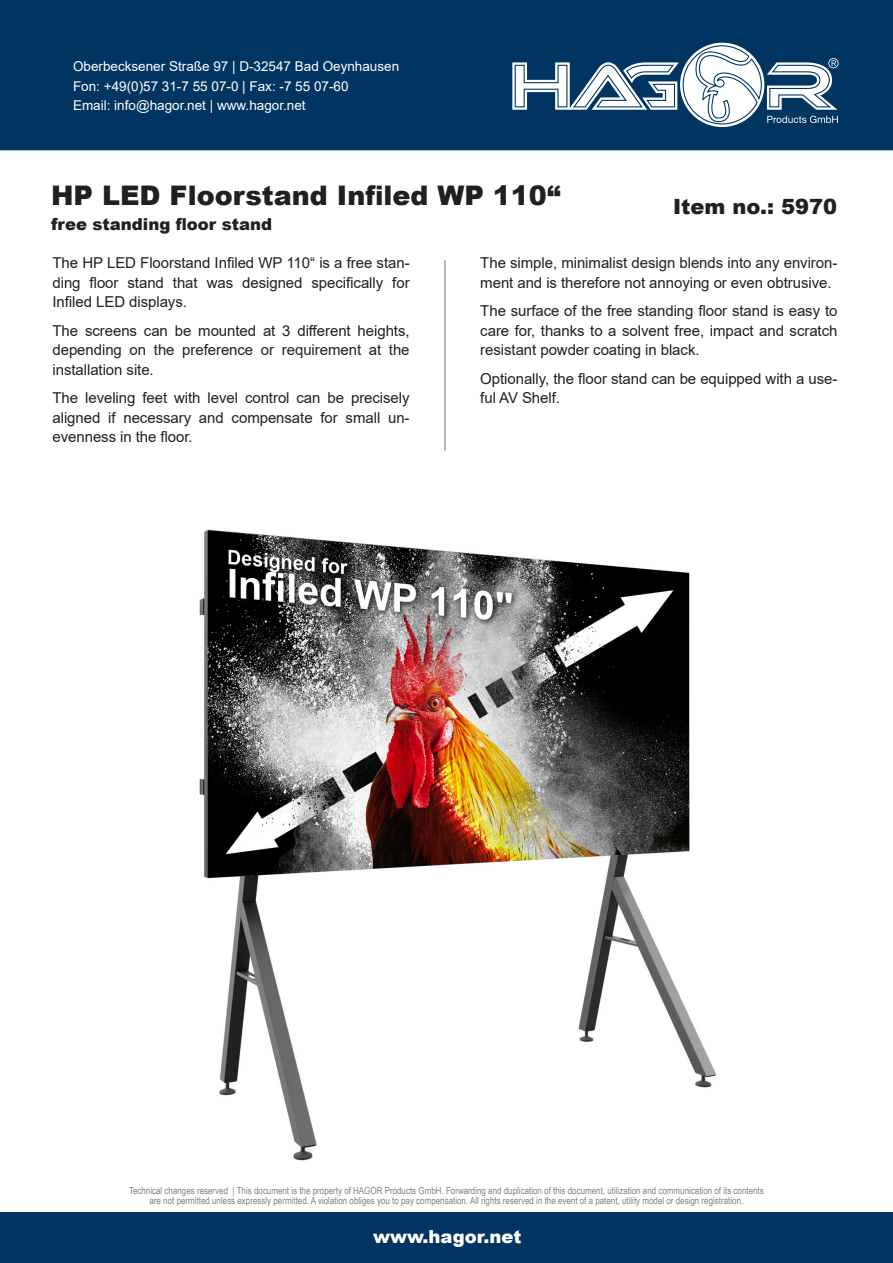
<style>
.page{position:relative;width:893px;height:1263px;background:#fff}
.page>*{position:absolute;margin:0;border:0;box-sizing:border-box;transform-origin:0 0}
.t1{font:900 27px "Arial";color:#231f20}
.t2{font:900 21px "Arial";color:#231f20}
.t3{font:900 18px "Arial";color:#fff}
.t4{font:900 16.5px "Arial";color:#231f20}
.t5{font:15px/19.5px "Arial";letter-spacing:-.005em;color:#231f20;text-align:justify}
.t6{font:13.5px/19.5px "Arial";color:#fff}
.t7{font:9.75px/10.5px "Arial Narrow";color:#808285;text-align:center}
</style>
<div class="page">
<img style="left:199px;top:529px;width:518px;height:632px">
<hr style="left:444px;top:260px;width:2px;height:191px;background:#9d9fa2">
<div style="left:0;top:1213px;width:893px;height:50px;background:#003562"></div>
<div style="left:0;top:0;width:893px;height:150px;background:#003562"></div>
<svg style="left:502px;top:39px;width:358px;height:93px"></svg>
<p class="t6" style="left:73px;top:57px;width:328px">Oberbecksener Straße 97 | D-32547 Bad Oeynhausen<br>Fon: +49(0)57 31-7 55 07-0 | Fax: -7 55 07-60<br>Email: info@hagor.net | www.hagor.net</p>
<h1 class="t1" style="left:51px;top:176px;width:511px">HP LED Floorstand Infiled WP 110“</h1>
<p class="t4" style="left:51px;top:212px;width:223px">free standing floor stand</p>
<h2 class="t2" style="left:673px;top:191px;width:166px">Item no.: 5970</h2>
<p class="t5" style="left:53px;top:253px;width:359px">The HP LED Floorstand Infiled WP 110“ is a free stan&shy;ding floor stand that was designed specifically for Infiled LED displays.</p>
<p class="t5" style="left:53px;top:321px;width:359px">The screens can be mounted at 3 different heights, depending on the preference or requirement at the installation site.</p>
<p class="t5" style="left:53px;top:388px;width:359px">The leveling feet with level control can be precisely aligned if necessary and compensate for small un&shy;evenness in the floor.</p>
<p class="t5" style="left:480px;top:253px;width:359px">The simple, minimalist design blends into any environ&shy;ment and is therefore not annoying or even obtrusive.</p>
<p class="t5" style="left:480px;top:301px;width:359px">The surface of the free standing floor stand is easy to care for, thanks to a solvent free, impact and scratch resistant powder coating in black.</p>
<p class="t5" style="left:480px;top:369px;width:359px">Optionally, the floor stand can be equipped with a use&shy;ful AV Shelf.</p>
<p class="t7" style="left:129px;top:1184px;width:636px">Technical changes reserved | This document is the property of HAGOR Products GmbH. Forwarding and duplication of this document, utilization and communication of its contents are not permitted unless expressly permitted. A violation obliges you to pay compensation. All rights reserved in the event of a patent, utility model or design registration.</p>
<p class="t3" style="left:373px;top:1223px;width:150px">www.hagor.net</p>
</div>
